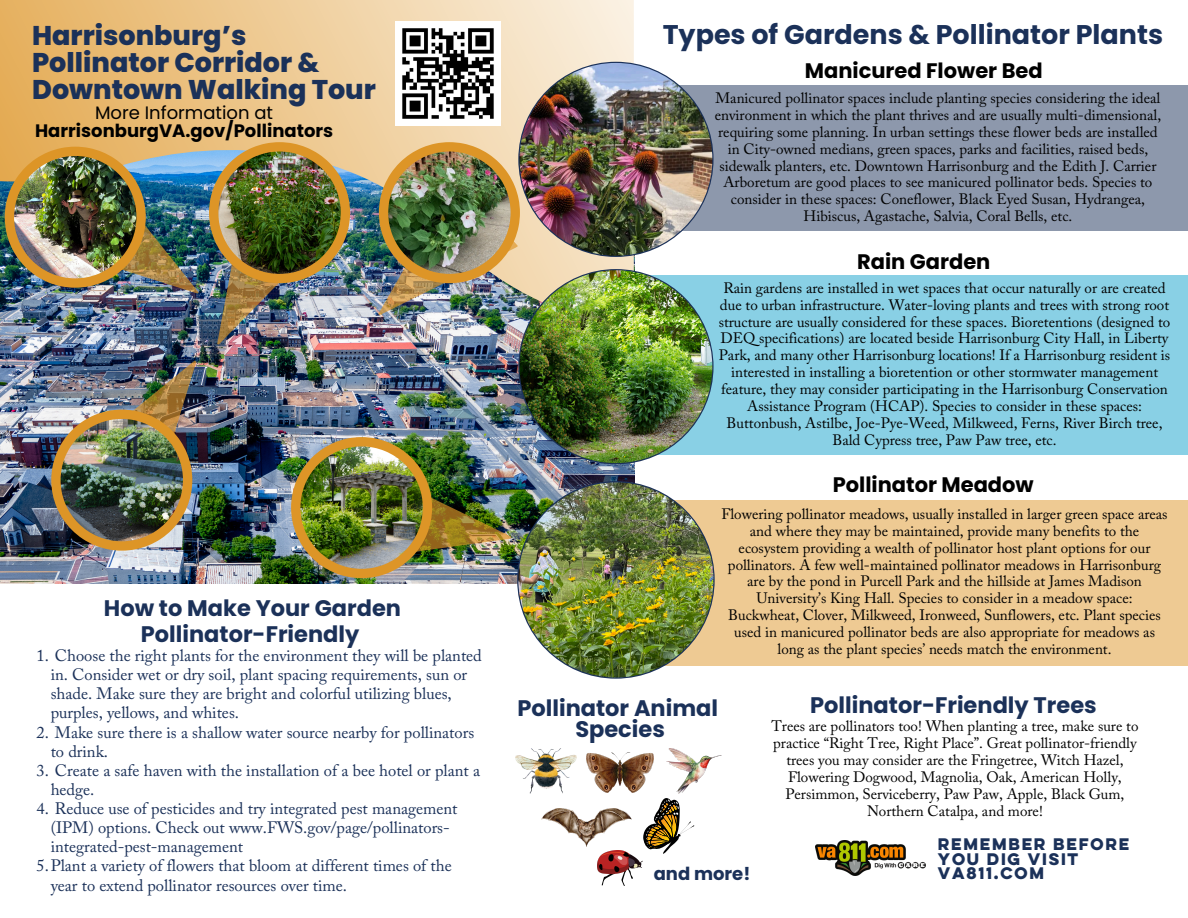
<style>
.page{position:relative;width:1188px;height:918px;background:#fff}
.page>*{position:absolute;margin:0;border:0;box-sizing:border-box;transform-origin:0 0}
.t1{font:800 27px/27px "Poppins";color:#1b3159}
.t2{font:700 27px "Poppins";color:#1b3159}
.t3{font:700 22.5px/21.3px "Poppins";color:#1b3159;text-align:center}
.t4{font:700 21px "Poppins";color:#000}
.t5{font:700 18px/18px "Poppins";color:#000;text-align:center}
.t6{font:700 18px "Poppins";color:#1b3159}
.t7{font:16.5px/19.2px "Adobe Caslon Pro";color:#1b3159}
.t8{font:15px/16.8px "Adobe Caslon Pro";color:#000;text-align:center}
.t9{font:700 15px/14.7px "Lulo Clean One";letter-spacing:-.11em;color:#1b3159}
.s1{font-weight:400}
</style>
<div class="page">
<img style="left:0;top:323px;width:634px;height:261px">
<svg style="left:0;top:0;width:634px;height:323px;background:#ebc893"></svg>
<img style="left:395px;top:21px;width:105px;height:105px">
<div style="left:634px;top:86px;width:554px;height:145px;background:#8d98ac"></div>
<div style="left:599px;top:275px;width:589px;height:180px;background:#89d0e5"></div>
<img style="left:816px;top:841px;width:109px;height:35px">
<img style="left:516px;top:749px;width:60px;height:45px">
<img style="left:587px;top:753px;width:66px;height:39px">
<img style="left:667px;top:749px;width:55px;height:45px">
<svg style="left:643px;top:798px;width:51px;height:56px"></svg>
<img style="left:542px;top:809px;width:90px;height:37px">
<img style="left:598px;top:850px;width:45px;height:35px">
<svg style="left:518px;top:269px;width:196px;height:195px"></svg>
<img style="left:520px;top:270px;width:192px;height:193px;border-radius:50%">
<svg style="left:518px;top:62px;width:196px;height:195px"></svg>
<img style="left:520px;top:63px;width:192px;height:193px;border-radius:50%">
<div style="left:609px;top:500px;width:579px;height:166px;background:#eeca93"></div>
<svg style="left:517px;top:481px;width:198px;height:198px"></svg>
<img style="left:518px;top:482px;width:195px;height:195px;border-radius:50%">
<img style="left:5px;top:142px;width:516px;height:455px">
<img style="left:388px;top:152px;width:123px;height:122px">
<p class="t1" style="left:32px;top:22px;width:216px">Harrisonburg’s</p>
<p class="t2" style="left:663px;top:15px;width:502px">Types of Gardens &amp; Pollinator Plants</p>
<p class="t1" style="left:32px;top:49px;width:345px">Pollinator Corridor &amp;<br>Downtown Walking Tour</p>
<h4 class="t4" style="left:805px;top:56px;width:239px">Manicured Flower Bed</h4>
<p class="t8" style="left:715px;top:91px;width:448px">Manicured pollinator spaces include planting species considering the ideal environment in which the plant thrives and are usually multi-dimensional, requiring some planning. In urban settings these flower beds are installed in City-owned medians, green spaces, parks and facilities, raised beds, sidewalk planters, etc. Downtown Harrisonburg and the Edith J. Carrier Arboretum are good places to see manicured pollinator beds. Species to consider in these spaces: Coneflower, Black Eyed Susan, Hydrangea, Hibiscus, Agastache, Salvia, Coral Bells, etc.</p>
<p class="t5" style="left:35px;top:104px;width:300px"><span class="s1">More Information at<br></span>HarrisonburgVA.gov/Pollinators</p>
<p class="t4" style="left:857px;top:247px;width:135px">Rain Garden</p>
<p class="t8" style="left:719px;top:281px;width:453px">Rain gardens are installed in wet spaces that occur naturally or are created due to urban infrastructure. Water-loving plants and trees with strong root structure are usually considered for these spaces. Bioretentions (designed to DEQ specifications) are located beside Harrisonburg City Hall, in Liberty Park, and many other Harrisonburg locations! If a Harrisonburg resident is interested in installing a bioretention or other stormwater management feature, they may consider participating in the Harrisonburg Conservation Assistance Program (HCAP). Species to consider in these spaces:<br>Buttonbush, Astilbe, Joe-Pye-Weed, Milkweed, Ferns, River Birch tree, Bald Cypress tree, Paw Paw tree, etc.</p>
<p class="t3" style="left:104px;top:595px;width:299px;line-height:25.8px">How to Make Your Garden<br>Pollinator-Friendly</p>
<h2 class="t7" style="left:51px;top:648px;width:433px;text-indent:-14px">1. Choose the right plants for the environment they will be planted in. Consider wet or dry soil, plant spacing requirements, sun or shade. Make sure they are bright and colorful utilizing blues, purples, yellows, and whites.</h2>
<p class="t7" style="left:51px;top:724px;width:425px;text-indent:-14px">2. Make sure there is a shallow water source nearby for pollinators to drink.</p>
<h2 class="t7" style="left:51px;top:762px;width:431px;text-indent:-14px">3. Create a safe haven with the installation of a bee hotel or plant a hedge.</h2>
<p class="t7" style="left:51px;top:801px;width:408px;text-indent:-14px">4. Reduce use of pesticides and try integrated pest management (IPM) options. Check out www.FWS.gov/page/pollinators&shy;integrated-pest-management</p>
<p class="t7" style="left:51px;top:858px;width:403px;text-indent:-14px">5.Plant a variety of flowers that bloom at different times of the year to extend pollinator resources over time.</p>
<p class="t4" style="left:833px;top:470px;width:203px">Pollinator Meadow</p>
<p class="t8" style="left:721px;top:507px;width:448px">Flowering pollinator meadows, usually installed in larger green space areas and where they may be maintained, provide many benefits to the ecosystem providing a wealth of pollinator host plant options for our pollinators. A few well-maintained pollinator meadows in Harrisonburg are by the pond in Purcell Park and the hillside at James Madison University’s King Hall. Species to consider in a meadow space:<br>Buckwheat, Clover, Milkweed, Ironweed, Sunflowers, etc. Plant species used in manicured pollinator beds are also appropriate for meadows as long as the plant species’ needs match the environment.</p>
<p class="t3" style="left:517px;top:697px;width:202px">Pollinator Animal<br>Species</p>
<p class="t6" style="left:654px;top:861px;width:98px">and more!</p>
<p class="t3" style="left:810px;top:694px;width:288px">Pollinator-Friendly Trees</p>
<p class="t8" style="left:771px;top:719px;width:369px">Trees are pollinators too! When planting a tree, make sure to practice “Right Tree, Right Place”. Great pollinator-friendly trees you may consider are the Fringetree, Witch Hazel, Flowering Dogwood, Magnolia, Oak, American Holly, Persimmon, Serviceberry, Paw Paw, Apple, Black Gum, Northern Catalpa, and more!</p>
<h2 class="t9" style="left:938px;top:839px;width:196px">REMEMBER BEFORE<br>YOU DIG VISIT<br>VA811.COM</h2>
</div>
